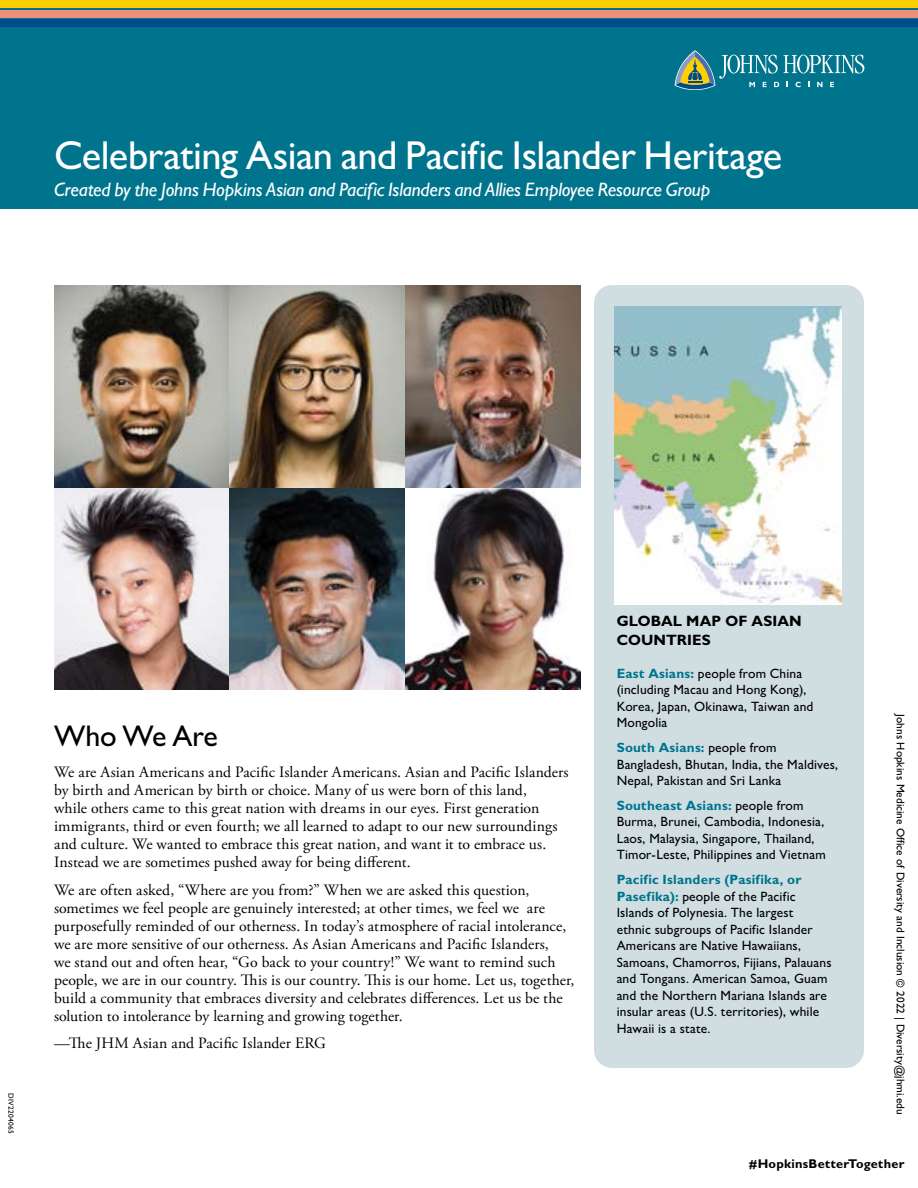
<style>
.page{position:relative;width:918px;height:1188px;background:#fff}
.page>*{position:absolute;margin:0;border:0;box-sizing:border-box;transform-origin:0 0}
.t1{font:500 40.5px "Gill Sans MT Std";letter-spacing:-.015em;color:#fff}
.t2{font:500 30px "Gill Sans MT Std";letter-spacing:-.01em;color:#000}
.t3{font:italic 500 19.5px "Gill Sans MT Std";letter-spacing:-.01em;color:#fff}
.t4{font:15.75px/18px "Adobe Garamond Pro";letter-spacing:.005em;color:#000}
.t5{font:700 15px/18.8px "Gill Sans MT Std";letter-spacing:.005em;color:#000}
.t6{font:500 13.5px/16.5px "Gill Sans MT Std";letter-spacing:.01em;color:#000}
.t7{font:700 12.75px "Gill Sans MT Std";letter-spacing:.015em;color:#000}
.t8{font:500 11.25px "Gill Sans MT Std";color:#000}
.t9{font:500 7.5px "Gill Sans MT Std";letter-spacing:.035em;color:#000}
.s1{font-weight:700;color:#00748d}
</style>
<div class="page">
<div style="left:0;top:0;width:918px;height:208px;background:#00748d"></div>
<div style="left:0;top:0;width:918px;height:7px;background:#ffcf01"></div>
<div style="left:0;top:10px;width:918px;height:7px;background:#ec907b"></div>
<div style="left:0;top:20px;width:918px;height:7px;background:#004b8d"></div>
<svg style="left:675px;top:50px;width:189px;height:40px"></svg>
<img style="left:405px;top:488px;width:175px;height:202px">
<div style="left:594px;top:285px;width:270px;height:783px;background:#d0dee2;border-radius:18px"></div>
<img style="left:615px;top:306px;width:226px;height:298px">
<svg style="left:54px;top:488px;width:176px;height:202px"></svg>
<img style="left:230px;top:488px;width:175px;height:202px">
<img style="left:405px;top:285px;width:175px;height:203px">
<img style="left:54px;top:285px;width:176px;height:203px">
<img style="left:230px;top:285px;width:175px;height:203px">
<h1 class="t1" style="left:54px;top:131px;width:730px">Celebrating Asian and Pacific Islander Heritage</h1>
<p class="t3" style="left:54px;top:178px;width:658px">Created by the Johns Hopkins Asian and Pacific Islanders and Allies Employee Resource Group</p>
<p class="t9" style="left:16px;top:1093px;width:42px;rotate:90deg">DIV2204065</p>
<h2 class="t2" style="left:54px;top:718px;width:165px">Who We Are</h2>
<p class="t4" style="left:54px;top:764px;width:516px">We are Asian Americans and Pacific Islander Americans. Asian and Pacific Islanders by birth and American by birth or choice. Many of us were born of this land,<br>while others came to this great nation with dreams in our eyes. First generation immigrants, third or even fourth; we all learned to adapt to our new surroundings and culture. We wanted to embrace this great nation, and want it to embrace us.<br>Instead we are sometimes pushed away for being different.</p>
<p class="t4" style="left:54px;top:881px;width:522px">We are often asked, “Where are you from?” When we are asked this question, sometimes we feel people are genuinely interested; at other times, we feel we are purposefully reminded of our otherness. In today’s atmosphere of racial intolerance, we are more sensitive of our otherness. As Asian Americans and Pacific Islanders,<br>we stand out and often hear, “Go back to your country!” We want to remind such people, we are in our country. This is our country. This is our home. Let us, together, build a community that embraces diversity and celebrates differences. Let us be the solution to intolerance by learning and growing together.</p>
<p class="t4" style="left:54px;top:1034px;width:273px">—The JHM Asian and Pacific Islander ERG</p>
<p class="t5" style="left:617px;top:611px;width:187px">GLOBAL MAP OF ASIAN<br>COUNTRIES</p>
<p class="t6" style="left:617px;top:665px;width:198px"><span class="s1">East Asians:</span> people from China (including Macau and Hong Kong),<br>Korea, Japan, Okinawa, Taiwan and<br>Mongolia</p>
<p class="t6" style="left:617px;top:739px;width:223px"><span class="s1">South Asians:</span> people from<br>Bangladesh, Bhutan, India, the Maldives,<br>Nepal, Pakistan and Sri Lanka</p>
<p class="t6" style="left:617px;top:797px;width:211px"><span class="s1">Southeast Asians:</span> people from Burma, Brunei, Cambodia, Indonesia, Laos, Malaysia, Singapore, Thailand, Timor-Leste, Philippines and Vietnam</p>
<p class="t6" style="left:617px;top:871px;width:216px"><span class="s1">Pacific Islanders (Pasifika, or Pasefika):</span> people of the Pacific Islands of Polynesia. The largest<br>ethnic subgroups of Pacific Islander Americans are Native Hawaiians, Samoans, Chamorros, Fijians, Palauans and Tongans. American Samoa, Guam and the Northern Mariana Islands are insular areas (U.S. territories), while Hawaii is a state.</p>
<p class="t8" style="left:907px;top:714px;width:402px;rotate:90deg">Johns Hopkins Medicine Office of Diversity and Inclusion © 2022 | Diversity@jhmi.edu</p>
<p class="t7" style="left:749px;top:1156px;width:157px">#HopkinsBetterTogether</p>
</div>
